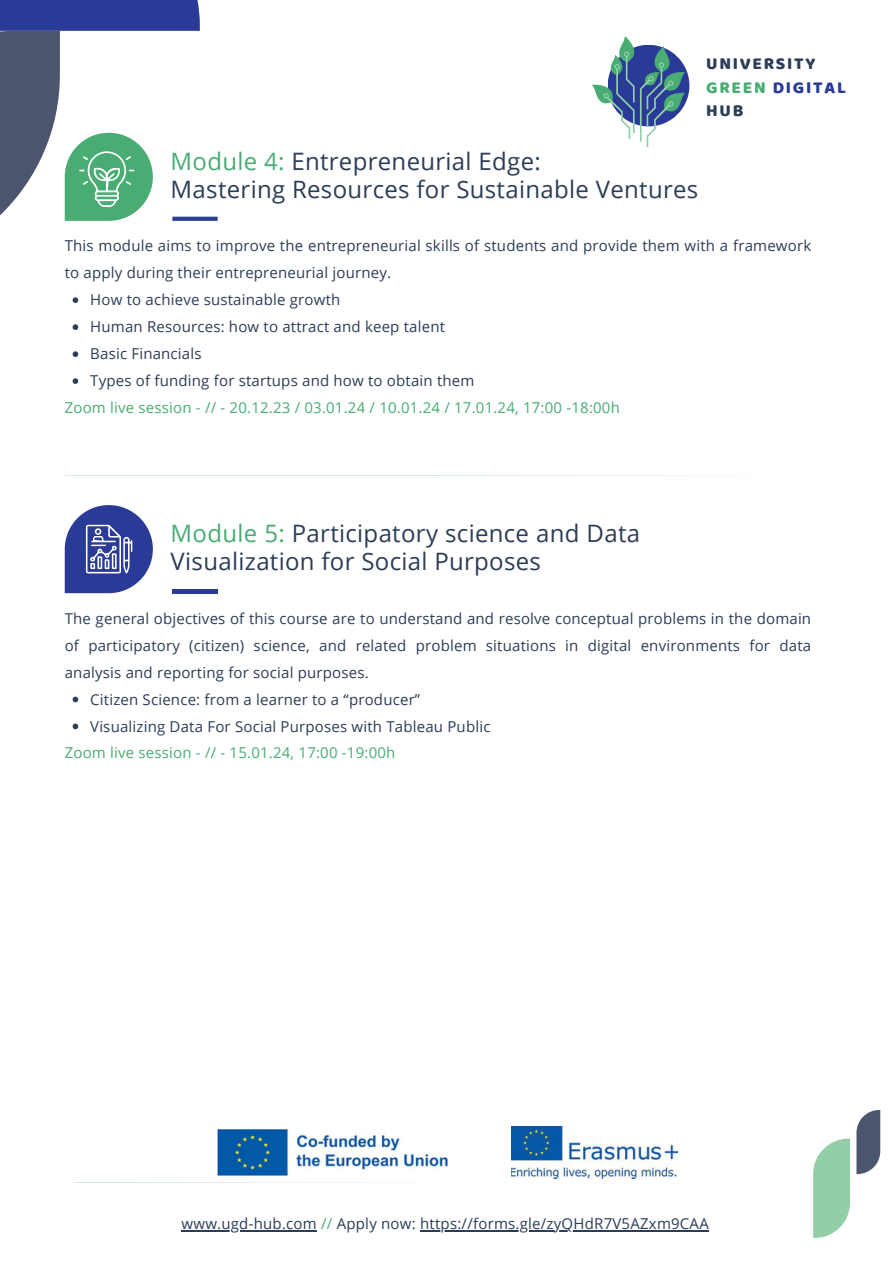
<style>
.page{position:relative;width:893px;height:1264px;background:#fff}
.page>*{position:absolute;margin:0;border:0;box-sizing:border-box;transform-origin:0 0}
.t1{font:24px/28px "Open Sans";letter-spacing:.015em;color:#2b3d57}
.t2{font:17.25px/23.5px "Baloo";letter-spacing:.1em;color:#2b3d57}
.t3{font:15px/27px "Open Sans";letter-spacing:.015em;color:#2b3d57;text-align:justify}
.t4{font:15px "Open Sans";letter-spacing:.015em;color:#48ac73}
.s1{color:#48ac73}
.s2{color:#2a3a97}
</style>
<div class="page">
<svg style="left:65px;top:505px;width:88px;height:88px"></svg>
<svg style="left:200px;top:217px;width:17px;height:4px"></svg>
<svg style="left:0;top:0;width:200px;height:221px"></svg>
<hr style="left:172px;top:589px;width:45px;height:4px;background:#2a3a97">
<svg style="left:75px;top:1182px;width:313px;height:1px"></svg>
<svg style="left:684px;top:65px;width:5px;height:41px"></svg>
<svg style="left:592px;top:36px;width:92px;height:111px"></svg>
<svg style="left:856px;top:1110px;width:24px;height:63px;background:#666f84"></svg>
<svg style="left:813px;top:1138px;width:37px;height:99px;background:#a2d6b3"></svg>
<img style="left:511px;top:1126px;width:166px;height:52px">
<img style="left:217px;top:1129px;width:231px;height:47px">
<svg style="left:73px;top:696px;width:5px;height:6px"></svg>
<svg style="left:73px;top:723px;width:5px;height:6px"></svg>
<svg style="left:73px;top:297px;width:5px;height:6px"></svg>
<svg style="left:73px;top:324px;width:5px;height:6px"></svg>
<svg style="left:73px;top:351px;width:5px;height:6px"></svg>
<svg style="left:73px;top:378px;width:5px;height:6px"></svg>
<hr style="left:181px;top:1230px;width:136px;height:1px;background:#2b3d57">
<hr style="left:420px;top:1230px;width:289px;height:1px;background:#2b3d57">
<p class="t2" style="left:706px;top:51px;width:141px">UNIVERSITY<br><span class="s1">GREEN</span> <span class="s2">DIGITAL<br></span>HUB</p>
<p class="t1" style="left:171px;top:146px;width:371px"><span class="s1">Module 4:</span> Entrepreneurial Edge:</p>
<p class="t1" style="left:171px;top:174px;width:529px">Mastering Resources for Sustainable Ventures</p>
<p class="t3" style="left:65px;top:232px;width:748px">This module aims to improve the entrepreneurial skills of students and provide them with a framework to apply during their entrepreneurial journey.</p>
<p class="t3" style="left:90px;top:286px;width:251px">How to achieve sustainable growth</p>
<p class="t3" style="left:90px;top:313px;width:356px">Human Resources: how to attract and keep talent</p>
<p class="t3" style="left:90px;top:340px;width:113px">Basic Financials</p>
<p class="t3" style="left:90px;top:367px;width:386px">Types of funding for startups and how to obtain them</p>
<p class="t4" style="left:65px;top:397px;width:556px">Zoom live session - // - 20.12.23 / 03.01.24 / 10.01.24 / 17.01.24, 17:00 -18:00h</p>
<p class="t1" style="left:171px;top:519px;width:471px"><span class="s1">Module 5:</span> Participatory science and Data<br>Visualization for Social Purposes</p>
<p class="t3" style="left:65px;top:604px;width:747px">The general objectives of this course are to understand and resolve conceptual problems in the domain of participatory (citizen) science, and related problem situations in digital environments for data analysis and reporting for social purposes.</p>
<p class="t3" style="left:90px;top:685px;width:331px">Citizen Science: from a learner to a “producer”</p>
<p class="t3" style="left:90px;top:712px;width:402px">Visualizing Data For Social Purposes with Tableau Public</p>
<p class="t4" style="left:65px;top:742px;width:332px">Zoom live session - // - 15.01.24, 17:00 -19:00h</p>
<p class="t3" style="left:181px;top:1209px;width:528px">www.ugd-hub.com <span class="s1">//</span> Apply now: https://forms.gle/zyQHdR7V5AZxm9CAA</p>
</div>
